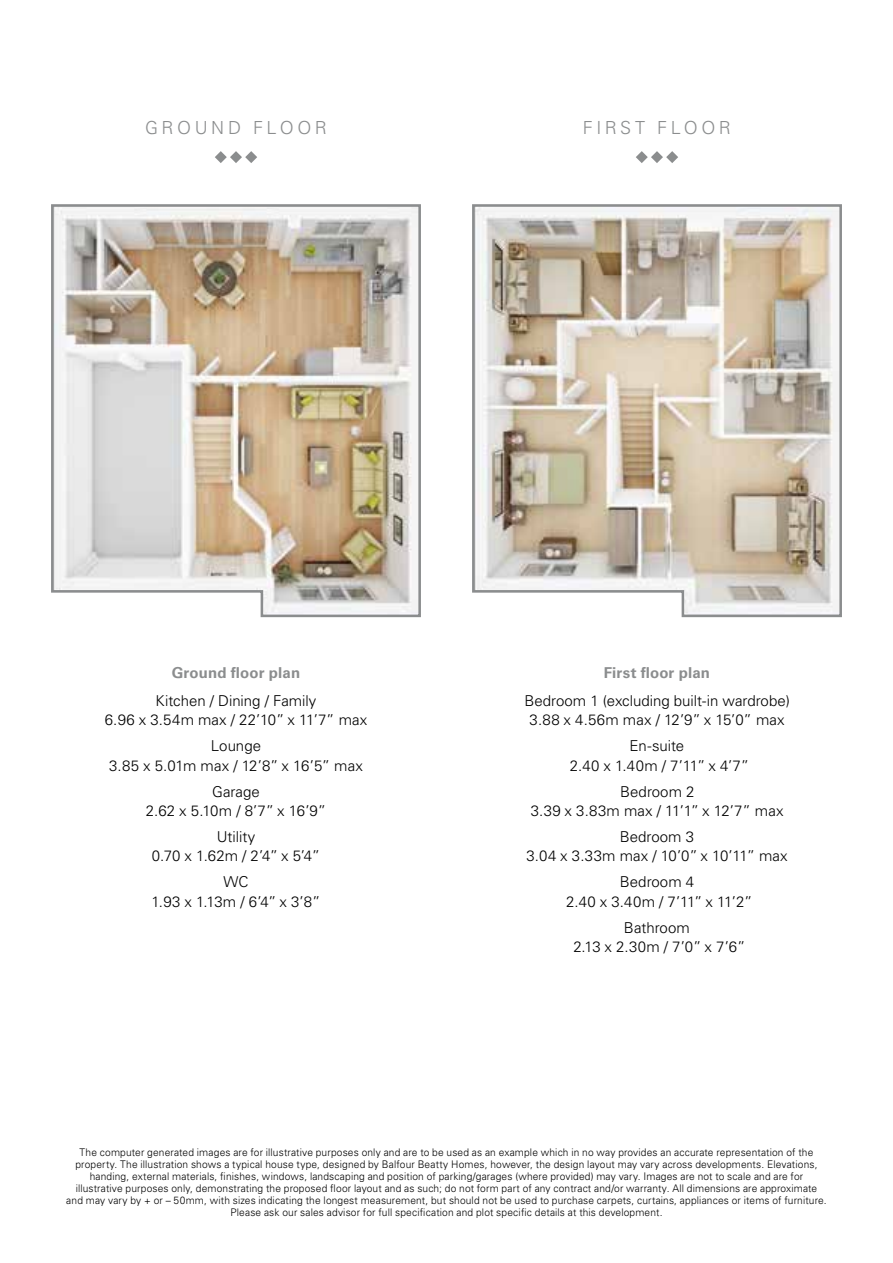
<style>
.page{position:relative;width:893px;height:1263px;background:#fff}
.page>*{position:absolute;margin:0;border:0;box-sizing:border-box;transform-origin:0 0}
.t1{font:300 18px "Univers LT Std";letter-spacing:.195em;color:#8b8d8e}
.t2{font:300 15px/19.5px "Univers LT Std";color:#000;text-align:center}
.t3{font:700 15px "Univers LT Std";letter-spacing:.01em;color:#8b8d8e}
.t4{font:300 10.5px/12px "Univers LT Std";letter-spacing:.015em;color:#000;text-align:center}
</style>
<div class="page">
<svg style="left:215px;top:151px;width:42px;height:12px"></svg>
<svg style="left:636px;top:151px;width:42px;height:12px"></svg>
<img style="left:51px;top:204px;width:370px;height:414px">
<svg style="left:472px;top:204px;width:370px;height:414px"></svg>
<h1 class="t1" style="left:145px;top:117px;width:183px">GROUND FLOOR</h1>
<h1 class="t1" style="left:583px;top:117px;width:149px">FIRST FLOOR</h1>
<h2 class="t3" style="left:172px;top:664px;width:130px">Ground floor plan</h2>
<h2 class="t2" style="left:105px;top:691px;width:264px">Kitchen / Dining / Family<br>6.96 x 3.54m max / 22’10” x 11’7” max</h2>
<h2 class="t2" style="left:109px;top:736px;width:255px">Lounge<br>3.85 x 5.01m max / 12’8” x 16’5” max</h2>
<h2 class="t2" style="left:146px;top:781px;width:182px">Garage<br>2.62 x 5.10m / 8’7” x 16’9”</h2>
<h2 class="t2" style="left:152px;top:827px;width:170px">Utility<br>0.70 x 1.62m / 2’4” x 5’4”</h2>
<h2 class="t2" style="left:151px;top:872px;width:171px">WC<br>1.93 x 1.13m / 6’4” x 3’8”</h2>
<h2 class="t3" style="left:604px;top:664px;width:108px">First floor plan</h2>
<h2 class="t2" style="left:524px;top:691px;width:267px">Bedroom 1 (excluding built-in wardrobe)<br>3.88 x 4.56m max / 12’9” x 15’0” max</h2>
<h2 class="t2" style="left:570px;top:736px;width:181px">En-suite<br>2.40 x 1.40m / 7’11” x 4’7”</h2>
<h2 class="t2" style="left:531px;top:781px;width:254px">Bedroom 2<br>3.39 x 3.83m max / 11’1” x 12’7” max</h2>
<h2 class="t2" style="left:526px;top:827px;width:263px">Bedroom 3<br>3.04 x 3.33m max / 10’0” x 10’11” max</h2>
<h2 class="t2" style="left:566px;top:872px;width:188px">Bedroom 4<br>2.40 x 3.40m / 7’11” x 11’2”</h2>
<h2 class="t2" style="left:573px;top:918px;width:174px">Bathroom<br>2.13 x 2.30m / 7’0” x 7’6”</h2>
<p class="t4" style="left:66px;top:1146px;width:762px">The computer generated images are for illustrative purposes only and are to be used as an example which in no way provides an accurate representation of the property. The illustration shows a typical house type, designed by Balfour Beatty Homes, however, the design layout may vary across developments. Elevations, handing, external materials, finishes, windows, landscaping and position of parking/garages (where provided) may vary. Images are not to scale and are for illustrative purposes only, demonstrating the proposed floor layout and as such; do not form part of any contract and/or warranty. All dimensions are approximate and may vary by + or – 50mm, with sizes indicating the longest measurement, but should not be used to purchase carpets, curtains, appliances or items of furniture.<br>Please ask our sales advisor for full specification and plot specific details at this development.</p>
</div>
